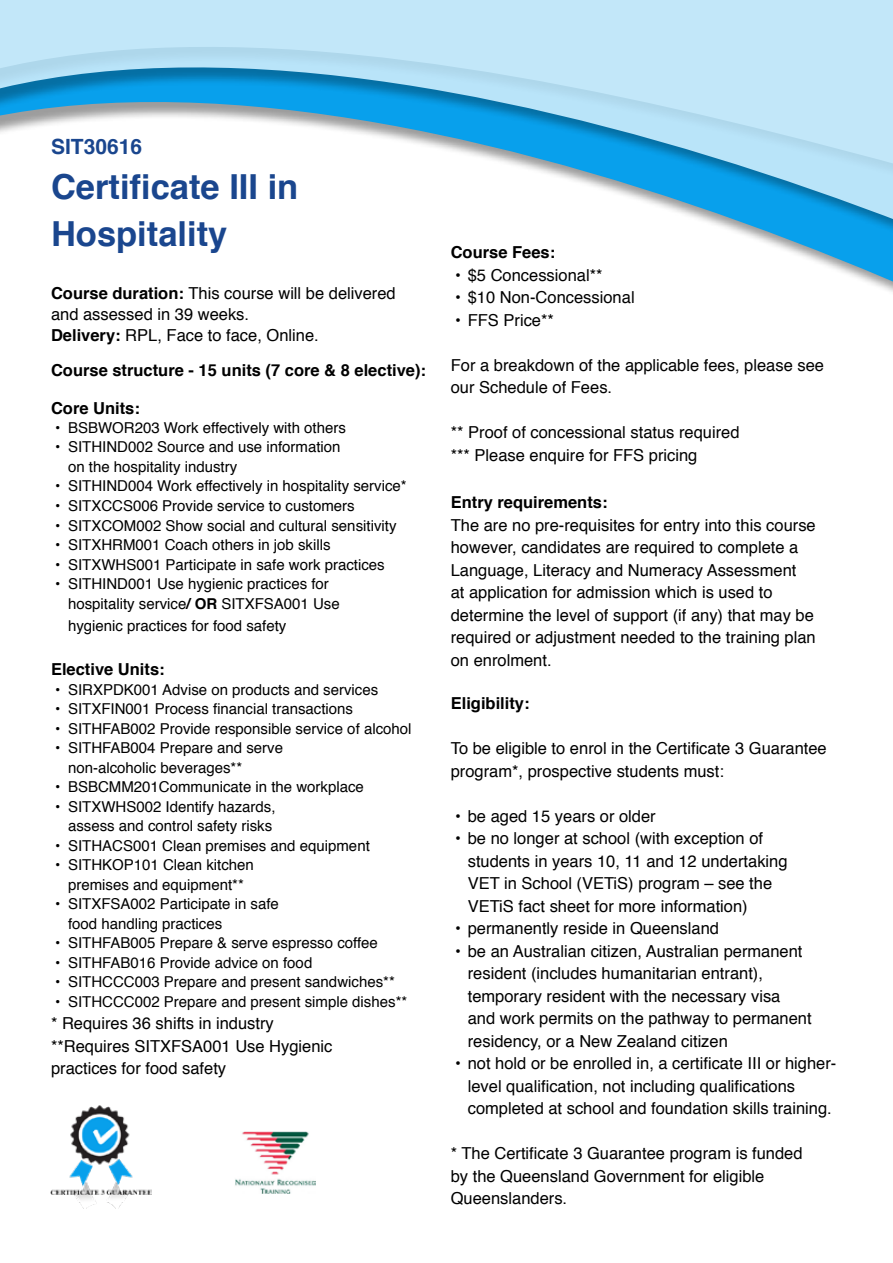
<style>
.page{position:relative;width:893px;height:1263px;background:#fff}
.page>*{position:absolute;margin:0;border:0;box-sizing:border-box;transform-origin:0 0}
.t1{font:700 34.5px/46.5px "Helvetica";color:#1a468e}
.t2{font:700 21px "Helvetica";color:#1a468e}
.t3{font:16.5px/22.5px "Helvetica";color:#000}
.t4{font:700 16.5px "Helvetica";color:#000}
.t5{font:15px/19.5px "Helvetica";color:#000}
.s1{font-weight:700}
</style>
<div class="page">
<svg style="left:0;top:0;width:893px;height:292px"></svg>
<img style="left:235px;top:1131px;width:81px;height:62px">
<img style="left:50px;top:1105px;width:102px;height:104px">
<p class="t2" style="left:51px;top:130px;width:93px">SIT30616</p>
<h1 class="t1" style="left:51px;top:164px;width:249px">Certificate III in<br>Hospitality</h1>
<p class="t3" style="left:51px;top:283px;width:346px;line-height:21px"><span class="s1">Course duration:</span> This course will be delivered and assessed in 39 weeks.<br><span class="s1">Delivery:</span> RPL, Face to face, Online.</p>
<p class="t4" style="left:51px;top:356px;width:377px">Course structure - 15 units (7 core &amp; 8 elective):</p>
<p class="t4" style="left:51px;top:394px;width:90px">Core Units:</p>
<p class="t5" style="left:55px;top:418px;width:292px">• BSBWOR203 Work effectively with others</p>
<p class="t5" style="left:68px;top:438px;width:274px;text-indent:-13px">• SITHIND002 Source and use information on the hospitality industry</p>
<p class="t5" style="left:55px;top:477px;width:353px">• SITHIND004 Work effectively in hospitality service*</p>
<p class="t5" style="left:55px;top:496px;width:301px">• SITXCCS006 Provide service to customers</p>
<p class="t5" style="left:55px;top:516px;width:343px">• SITXCOM002 Show social and cultural sensitivity</p>
<p class="t5" style="left:55px;top:535px;width:277px">• SITXHRM001 Coach others in job skills</p>
<p class="t5" style="left:55px;top:555px;width:331px">• SITXWHS001 Participate in safe work practices</p>
<p class="t5" style="left:68px;top:574px;width:273px;text-indent:-13px">• SITHIND001 Use hygienic practices for hospitality service<span class="s1">/ OR</span> SITXFSA001 Use</p>
<p class="t5" style="left:68px;top:616px;width:220px">hygienic practices for food safety</p>
<p class="t4" style="left:51px;top:656px;width:115px">Elective Units:</p>
<p class="t5" style="left:55px;top:680px;width:324px">• SIRXPDK001 Advise on products and services</p>
<p class="t5" style="left:55px;top:700px;width:299px">• SITXFIN001 Process financial transactions</p>
<p class="t5" style="left:55px;top:719px;width:358px">• SITHFAB002 Provide responsible service of alcohol</p>
<p class="t5" style="left:68px;top:739px;width:217px;text-indent:-13px">• SITHFAB004 Prepare and serve non-alcoholic beverages**</p>
<p class="t5" style="left:55px;top:778px;width:310px">• BSBCMM201Communicate in the workplace</p>
<p class="t5" style="left:55px;top:797px;width:222px;text-align:right">• SITXWHS002 Identify hazards, assess and control safety risks</p>
<p class="t5" style="left:55px;top:836px;width:316px">• SITHACS001 Clean premises and equipment</p>
<p class="t5" style="left:55px;top:856px;width:200px;text-align:center">• SITHKOP101 Clean kitchen premises and equipment**</p>
<p class="t5" style="left:68px;top:895px;width:212px;text-indent:-13px">• SITXFSA002 Participate in safe food handling practices</p>
<p class="t5" style="left:55px;top:934px;width:324px">• SITHFAB005 Prepare &amp; serve espresso coffee</p>
<p class="t5" style="left:55px;top:953px;width:259px">• SITHFAB016 Provide advice on food</p>
<p class="t5" style="left:55px;top:973px;width:341px">• SITHCCC003 Prepare and present sandwiches**</p>
<p class="t5" style="left:55px;top:992px;width:354px">• SITHCCC002 Prepare and present simple dishes**</p>
<p class="t3" style="left:51px;top:1013px;width:283px">* Requires 36 shifts in industry **Requires SITXFSA001 Use Hygienic practices for food safety</p>
<p class="t4" style="left:451px;top:239px;width:106px">Course Fees:</p>
<p class="t3" style="left:455px;top:264px;width:149px">• $5 Concessional**</p>
<p class="t3" style="left:455px;top:287px;width:181px">• $10 Non-Concessional</p>
<p class="t3" style="left:455px;top:309px;width:100px">• FFS Price**</p>
<p class="t3" style="left:451px;top:354px;width:375px">For a breakdown of the applicable fees, please see our Schedule of Fees.</p>
<p class="t3" style="left:451px;top:422px;width:290px">** Proof of concessional status required *** Please enquire for FFS pricing</p>
<p class="t4" style="left:451px;top:489px;width:158px">Entry requirements:</p>
<p class="t3" style="left:451px;top:514px;width:367px">The are no pre-requisites for entry into this course however, candidates are required to complete a Language, Literacy and Numeracy Assessment<br>at application for admission which is used to determine the level of support (if any) that may be required or adjustment needed to the training plan on enrolment.</p>
<p class="t4" style="left:451px;top:690px;width:80px">Eligibility:</p>
<p class="t3" style="left:451px;top:738px;width:378px">To be eligible to enrol in the Certificate 3 Guarantee program*, prospective students must:</p>
<p class="t3" style="left:455px;top:805px;width:202px">• be aged 15 years or older</p>
<p class="t3" style="left:468px;top:828px;width:321px;text-indent:-13px">• be no longer at school (with exception of students in years 10, 11 and 12 undertaking VET in School (VETiS) program – see the VETiS fact sheet for more information)</p>
<p class="t3" style="left:455px;top:918px;width:266px">• permanently reside in Queensland</p>
<p class="t3" style="left:468px;top:940px;width:345px;text-indent:-13px">• be an Australian citizen, Australian permanent resident (includes humanitarian entrant), temporary resident with the necessary visa and work permits on the pathway to permanent residency, or a New Zealand citizen</p>
<p class="t3" style="left:468px;top:1053px;width:370px;text-indent:-13px">• not hold or be enrolled in, a certificate III or higher&shy;level qualification, not including qualifications completed at school and foundation skills training.</p>
<p class="t3" style="left:451px;top:1143px;width:353px">* The Certificate 3 Guarantee program is funded by the Queensland Government for eligible<br>Queenslanders.</p>
</div>
